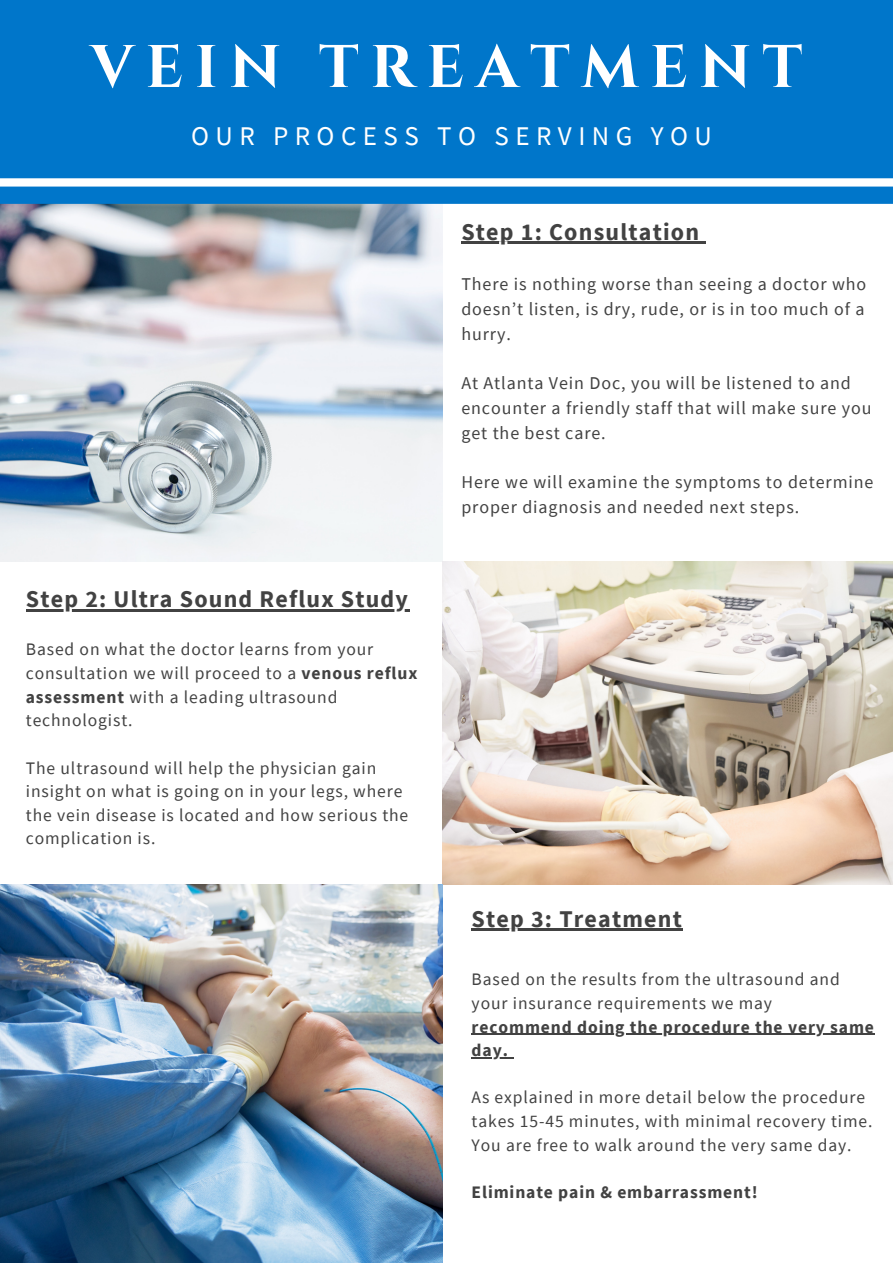
<style>
.page{position:relative;width:893px;height:1264px;background:#fff}
.page>*{position:absolute;margin:0;border:0;box-sizing:border-box;transform-origin:0 0}
.t1{font:700 60px "Cinzel";letter-spacing:.19em;color:#fff}
.t2{font:27px "Source Sans Pro";letter-spacing:.24em;color:#fff}
.t3{font:700 24px "Source Sans Pro";letter-spacing:.05em;color:#424242}
.t4{font:18px/24.8px "Source Sans Pro";letter-spacing:.05em;color:#424242}
.t5{font:17.55px/23.5px "Source Sans Pro";letter-spacing:.05em;color:#424242}
.t6{font:700 17.55px "Source Sans Pro";letter-spacing:.05em;color:#424242}
.s1{font-weight:700}
</style>
<div class="page">
<img style="left:0;top:204px;width:442px;height:357px">
<div style="left:0;top:0;width:892px;height:204px;background:#0076ca"></div>
<img style="left:443px;top:561px;width:449px;height:323px">
<hr style="left:461px;top:242px;width:239px;height:2px;background:#424242">
<svg style="left:700px;top:242px;width:6px;height:2px"></svg>
<hr style="left:471px;top:928px;width:212px;height:2px;background:#424242">
<hr style="left:471px;top:1033px;width:403px;height:1px;background:#424242">
<hr style="left:471px;top:1057px;width:38px;height:1px;background:#424242">
<hr style="left:26px;top:609px;width:383px;height:2px;background:#424242">
<img style="left:0;top:884px;width:442px;height:378px">
<p class="t1" style="left:90px;top:29px;width:713px">VEIN TREATMENT</p>
<p class="t2" style="left:191px;top:118px;width:522px">OUR PROCESS TO SERVING YOU</p>
<p class="t3" style="left:26px;top:583px;width:383px">Step 2: Ultra Sound Reflux Study</p>
<p class="t5" style="left:26px;top:637px;width:393px">Based on what the doctor learns from your consultation we will proceed to a <span class="s1">venous reflux assessment</span> with a leading ultrasound technologist.</p>
<p class="t5" style="left:26px;top:755px;width:384px">The ultrasound will help the physician gain insight on what is going on in your legs, where the vein disease is located and how serious the complication is.</p>
<p class="t3" style="left:461px;top:216px;width:239px">Step 1: Consultation</p>
<p class="t4" style="left:461px;top:271px;width:406px;text-align:justify">There is nothing worse than seeing a doctor who doesn’t listen, is dry, rude, or is in too much of a hurry.</p>
<p class="t4" style="left:461px;top:370px;width:412px">At Atlanta Vein Doc, you will be listened to and encounter a friendly staff that will make sure you get the best care.</p>
<p class="t4" style="left:461px;top:469px;width:413px">Here we will examine the symptoms to determine proper diagnosis and needed next steps.</p>
<p class="t3" style="left:471px;top:903px;width:212px">Step 3: Treatment</p>
<p class="t5" style="left:471px;top:967px;width:404px">Based on the results from the ultrasound and your insurance requirements we may <span class="s1">recommend doing the procedure the very same day.</span></p>
<p class="t5" style="left:471px;top:1085px;width:402px">As explained in more detail below the procedure takes 15-45 minutes, with minimal recovery time.<br>You are free to walk around the very same day.</p>
<p class="t6" style="left:471px;top:1180px;width:287px">Eliminate pain &amp; embarrassment!</p>
</div>
